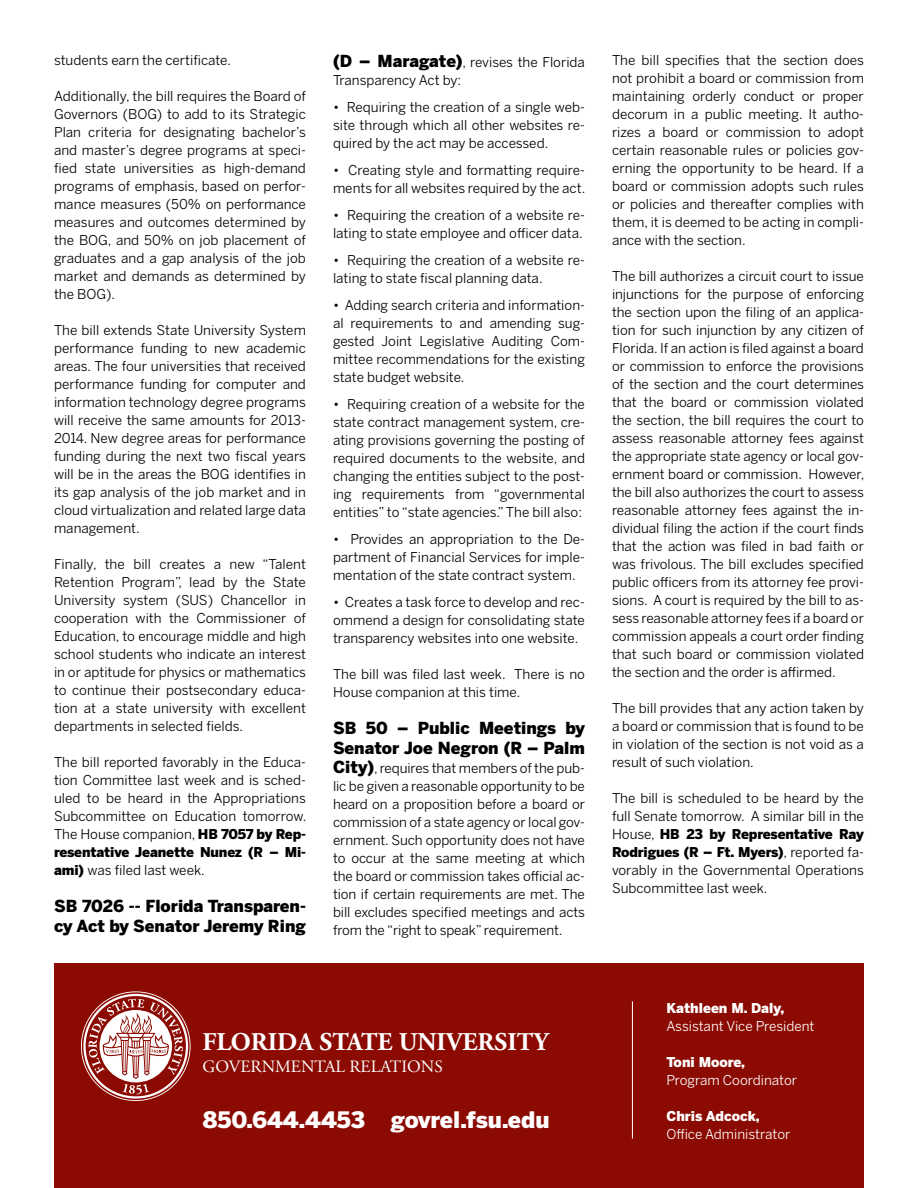
<style>
.page{position:relative;width:918px;height:1188px;background:#fff}
.page>*{position:absolute;margin:0;border:0;box-sizing:border-box;transform-origin:0 0}
.t1{font:700 25.5px "Adobe Garamond Pro";color:#fff}
.t2{font:900 22.5px "Benton Sans";color:#fff}
.t3{font:17.25px "Adobe Garamond Pro";color:#fff}
.t4{font:900 16.5px/19.5px "Benton Sans";color:#000}
.t5{font:13.5px/18px "Benton Sans";color:#000;text-align:justify}
.t6{font:13.5px "Benton Sans";color:#fff}
.t7{font:900 13.5px "Benton Sans";color:#fff}
.s1{font-weight:900}
.s2{font-weight:900;font-size:16.5px}
</style>
<div class="page">
<div style="left:54px;top:963px;width:810px;height:225px;background:#8b0a02"></div>
<svg style="left:81px;top:991px;width:110px;height:110px"></svg>
<hr style="left:632px;top:1001px;width:1px;height:138px;background:#fff">
<p class="t5" style="left:54px;top:51px;width:179px">students earn the certificate.</p>
<p class="t5" style="left:54px;top:87px;width:254px">Additionally, the bill requires the Board of Governors (BOG) to add to its Strategic Plan criteria for designating bachelor’s and master’s degree programs at speci&shy;fied state universities as high-demand programs of emphasis, based on perfor&shy;mance measures (50% on performance measures and outcomes determined by the BOG, and 50% on job placement of graduates and a gap analysis of the job market and demands as determined by the BOG).</p>
<p class="t5" style="left:54px;top:321px;width:254px">The bill extends State University System performance funding to new academic areas. The four universities that received performance funding for computer and information technology degree programs will receive the same amounts for 2013- 2014. New degree areas for performance funding during the next two fiscal years will be in the areas the BOG identifies in its gap analysis of the job market and in cloud virtualization and related large data management.</p>
<p class="t5" style="left:54px;top:555px;width:254px">Finally, the bill creates a new “Talent Retention Program”, lead by the State University system (SUS) Chancellor in cooperation with the Commissioner of Education, to encourage middle and high school students who indicate an interest in or aptitude for physics or mathematics to continue their postsecondary educa&shy;tion at a state university with excellent departments in selected fields.</p>
<p class="t5" style="left:54px;top:753px;width:254px">The bill reported favorably in the Educa&shy;tion Committee last week and is sched&shy;uled to be heard in the Appropriations Subcommittee on Education tomorrow.<br>The House companion, <span class="s1">HB 7057 by Rep&shy;resentative Jeanette Nunez (R – Mi&shy;ami)</span> was filed last week.</p>
<p class="t4" style="left:54px;top:896px;width:254px">SB 7026 -- Florida Transparen&shy;cy Act by Senator Jeremy Ring</p>
<p class="t5" style="left:333px;top:53px;width:253px"><span class="s2">(D – Maragate)</span>, revises the Florida<br>Transparency Act by:</p>
<p class="t5" style="left:333px;top:98px;width:253px">• Requiring the creation of a single web&shy;site through which all other websites re&shy;quired by the act may be accessed.</p>
<p class="t5" style="left:333px;top:161px;width:254px">• Creating style and formatting require&shy;ments for all websites required by the act.</p>
<p class="t5" style="left:333px;top:206px;width:253px">• Requiring the creation of a website re&shy;lating to state employee and officer data.</p>
<p class="t5" style="left:333px;top:251px;width:253px">• Requiring the creation of a website re&shy;lating to state fiscal planning data.</p>
<p class="t5" style="left:333px;top:296px;width:254px">• Adding search criteria and information&shy;al requirements to and amending sug&shy;gested Joint Legislative Auditing Com&shy;mittee recommendations for the existing state budget website.</p>
<p class="t5" style="left:333px;top:395px;width:254px">• Requiring creation of a website for the state contract management system, cre&shy;ating provisions governing the posting of required documents to the website, and changing the entities subject to the post&shy;ing requirements from “governmental entities” to “state agencies.” The bill also:</p>
<p class="t5" style="left:333px;top:530px;width:253px">• Provides an appropriation to the De&shy;partment of Financial Services for imple&shy;mentation of the state contract system.</p>
<p class="t5" style="left:333px;top:593px;width:254px">• Creates a task force to develop and rec&shy;ommend a design for consolidating state transparency websites into one website.</p>
<p class="t5" style="left:333px;top:665px;width:254px">The bill was filed last week. There is no<br>House companion at this time.</p>
<p class="t4" style="left:333px;top:718px;width:254px">SB 50 – Public Meetings by<br>Senator Joe Negron (R – Palm</p>
<p class="t5" style="left:333px;top:759px;width:254px"><span class="s2">City)</span>, requires that members of the pub&shy;lic be given a reasonable opportunity to be heard on a proposition before a board or commission of a state agency or local gov&shy;ernment. Such opportunity does not have to occur at the same meeting at which the board or commission takes official ac&shy;tion if certain requirements are met. The bill excludes specified meetings and acts from the “right to speak” requirement.</p>
<p class="t1" style="left:203px;top:1028px;width:347px">FLORIDA STATE UNIVERSITY</p>
<p class="t3" style="left:203px;top:1056px;width:242px">GOVERNMENTAL RELATIONS</p>
<p class="t2" style="left:203px;top:1107px;width:348px">850.644.4453 govrel.fsu.edu</p>
<p class="t5" style="left:612px;top:51px;width:254px">The bill specifies that the section does not prohibit a board or commission from maintaining orderly conduct or proper decorum in a public meeting. It autho&shy;rizes a board or commission to adopt certain reasonable rules or policies gov&shy;erning the opportunity to be heard. If a board or commission adopts such rules or policies and thereafter complies with them, it is deemed to be acting in compli&shy;ance with the section.</p>
<p class="t5" style="left:612px;top:267px;width:254px">The bill authorizes a circuit court to issue injunctions for the purpose of enforcing the section upon the filing of an applica&shy;tion for such injunction by any citizen of Florida. If an action is filed against a board or commission to enforce the provisions of the section and the court determines that the board or commission violated the section, the bill requires the court to assess reasonable attorney fees against the appropriate state agency or local gov&shy;ernment board or commission. However, the bill also authorizes the court to assess reasonable attorney fees against the in&shy;dividual filing the action if the court finds that the action was filed in bad faith or was frivolous. The bill excludes specified public officers from its attorney fee provi&shy;sions. A court is required by the bill to as&shy;sess reasonable attorney fees if a board or commission appeals a court order finding that such board or commission violated the section and the order is affirmed.</p>
<p class="t5" style="left:612px;top:699px;width:254px">The bill provides that any action taken by a board or commission that is found to be in violation of the section is not void as a result of such violation.</p>
<p class="t5" style="left:612px;top:789px;width:254px">The bill is scheduled to be heard by the full Senate tomorrow. A similar bill in the House, <span class="s1">HB 23 by Representative Ray Rodrigues (R – Ft. Myers)</span>, reported fa&shy;vorably in the Governmental Operations Subcommittee last week.</p>
<p class="t7" style="left:666px;top:999px;width:119px">Kathleen M. Daly,</p>
<p class="t6" style="left:666px;top:1018px;width:150px">Assistant Vice President</p>
<p class="t7" style="left:666px;top:1053px;width:80px">Toni Moore,</p>
<p class="t6" style="left:666px;top:1072px;width:132px">Program Coordinator</p>
<p class="t7" style="left:666px;top:1107px;width:95px">Chris Adcock,</p>
<p class="t6" style="left:666px;top:1126px;width:126px">Office Administrator</p>
</div>
